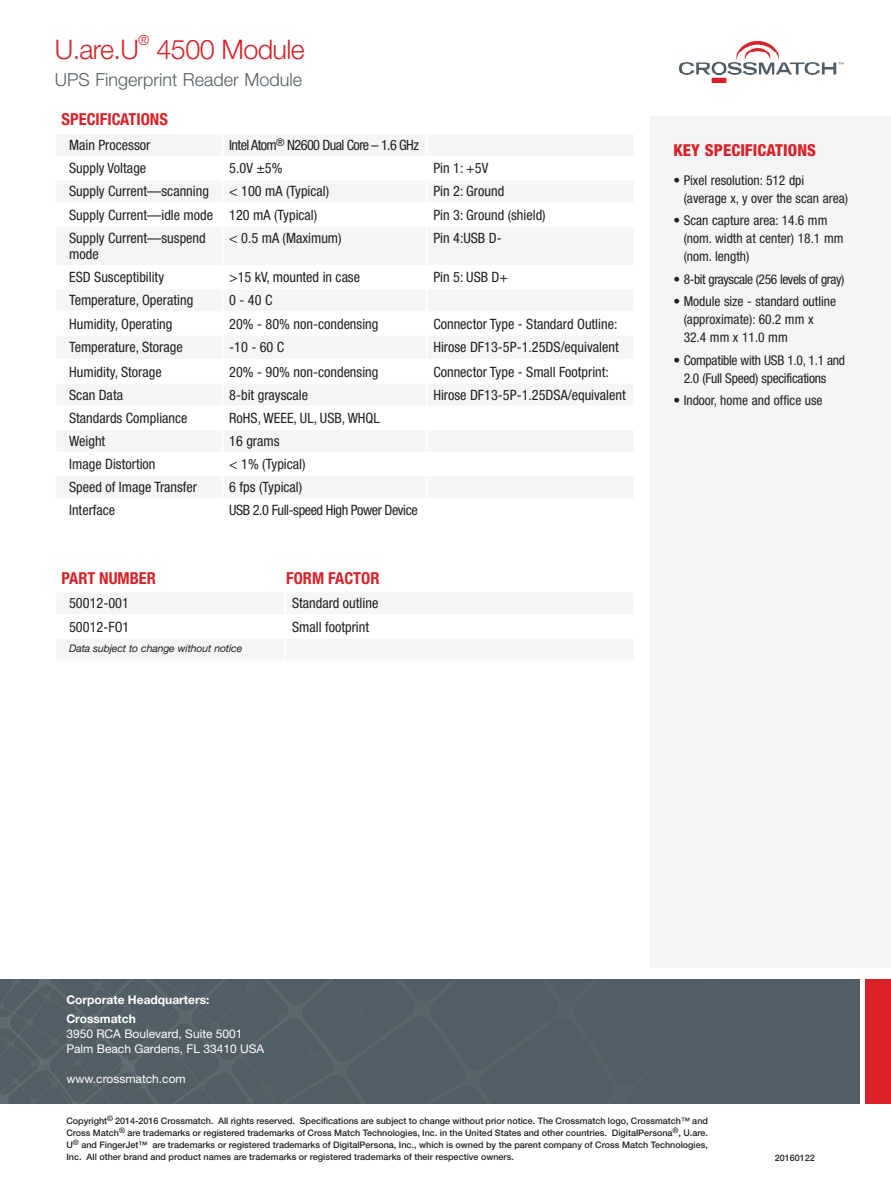
<style>
.page{position:relative;width:891px;height:1188px;background:#fff}
.page>*{position:absolute;margin:0;border:0;box-sizing:border-box;transform-origin:0 0}
.t1{font:300 27px "Helvetica Neue LT Std";letter-spacing:-.025em;color:#da2128}
.t2{font:300 18px "Helvetica Neue LT Std";color:#525e65}
.t3{font:700 condensed 16.5px "Helvetica Neue LT Std";color:#da2128}
.subhead{font:800 condensed 16.5px "Helvetica Neue LT Std";letter-spacing:.005em;color:#da2128}
.t4{font:condensed 14.25px/16.5px "Helvetica Neue LT Std";color:#231f20}
.t5{font:condensed 14.25px "Helvetica Neue LT Std";letter-spacing:-.03em;color:#231f20}
.t6{font:condensed 14.25px "Helvetica Neue LT Std";letter-spacing:-.04em;color:#231f20}
.t7{font:300 13.95px "Helvetica Neue LT Std";color:#da2128}
.specs{font:condensed 13.5px/18px "Helvetica Neue LT Std";color:#231f20}
.specs-2{font:condensed 13.5px/18px "Helvetica Neue LT Std";letter-spacing:-.02em;color:#231f20}
.specs-3{font:condensed 13.5px "Helvetica Neue LT Std";letter-spacing:-.03em;color:#231f20}
.adress_text{font:12px "Helvetica Neue LT Std";color:#fff}
.adress_orange_headli{font:700 12px "Helvetica Neue LT Std";color:#fff}
.adresse_web{font:12px "Helvetica Neue LT Std";color:#fff}
.adress_black_subhead{font:700 12px "Helvetica Neue LT Std";color:#fff}
.t8{font:italic 10.5px "Helvetica Neue LT Std";letter-spacing:-.015em;color:#231f20}
.copyright_text_white{font:500 9px/12px "Helvetica Neue LT Std";color:#231f20;text-align:justify}
</style>
<div class="page">
<div style="left:0;top:979px;width:859px;height:124px;background:#525e65"></div>
<div style="left:865px;top:979px;width:26px;height:124px;background:#da2128"></div>
<svg style="left:0;top:979px;width:332px;height:124px"></svg>
<div style="left:651px;top:117px;width:240px;height:851px;background:#f3f5f6"></div>
<svg style="left:56px;top:135px;width:577px;height:363px;fill:#f3f5f6"></svg>
<hr style="left:56px;top:156px;width:167px;height:1px;background:#fff">
<hr style="left:223px;top:156px;width:204px;height:1px;background:#fff">
<hr style="left:56px;top:179px;width:167px;height:2px;background:#fff">
<hr style="left:427px;top:179px;width:208px;height:2px;background:#fff">
<hr style="left:56px;top:202px;width:167px;height:2px;background:#fff">
<hr style="left:427px;top:202px;width:208px;height:2px;background:#fff">
<hr style="left:427px;top:225px;width:208px;height:2px;background:#fff">
<hr style="left:427px;top:265px;width:208px;height:1px;background:#fff">
<hr style="left:427px;top:334px;width:208px;height:2px;background:#fff">
<hr style="left:427px;top:359px;width:208px;height:2px;background:#fff">
<hr style="left:427px;top:382px;width:208px;height:2px;background:#fff">
<hr style="left:427px;top:405px;width:208px;height:2px;background:#fff">
<hr style="left:427px;top:429px;width:208px;height:1px;background:#fff">
<hr style="left:427px;top:452px;width:208px;height:1px;background:#fff">
<hr style="left:223px;top:429px;width:204px;height:1px;background:#fff">
<hr style="left:223px;top:452px;width:204px;height:1px;background:#fff">
<hr style="left:427px;top:475px;width:208px;height:1px;background:#fff">
<hr style="left:223px;top:475px;width:204px;height:1px;background:#fff">
<hr style="left:56px;top:475px;width:167px;height:1px;background:#fff">
<hr style="left:223px;top:382px;width:204px;height:2px;background:#fff">
<hr style="left:223px;top:405px;width:204px;height:2px;background:#fff">
<hr style="left:223px;top:334px;width:204px;height:2px;background:#fff">
<hr style="left:223px;top:359px;width:204px;height:2px;background:#fff">
<hr style="left:223px;top:288px;width:204px;height:2px;background:#fff">
<hr style="left:223px;top:311px;width:204px;height:2px;background:#fff">
<hr style="left:223px;top:179px;width:204px;height:2px;background:#fff">
<svg style="left:222px;top:135px;width:1px;height:90px"></svg>
<hr style="left:223px;top:202px;width:204px;height:2px;background:#fff">
<hr style="left:223px;top:225px;width:204px;height:2px;background:#fff">
<hr style="left:426px;top:227px;width:1px;height:38px;background:#fff">
<hr style="left:223px;top:265px;width:204px;height:1px;background:#fff">
<hr style="left:55px;top:225px;width:168px;height:2px;background:#fff">
<hr style="left:222px;top:227px;width:1px;height:38px;background:#fff">
<hr style="left:55px;top:265px;width:168px;height:1px;background:#fff">
<hr style="left:55px;top:288px;width:168px;height:2px;background:#fff">
<hr style="left:55px;top:311px;width:168px;height:2px;background:#fff">
<hr style="left:55px;top:334px;width:168px;height:2px;background:#fff">
<hr style="left:55px;top:359px;width:168px;height:2px;background:#fff">
<hr style="left:55px;top:382px;width:168px;height:2px;background:#fff">
<hr style="left:55px;top:405px;width:168px;height:2px;background:#fff">
<hr style="left:55px;top:429px;width:168px;height:1px;background:#fff">
<svg style="left:222px;top:266px;width:1px;height:232px"></svg>
<hr style="left:55px;top:452px;width:168px;height:1px;background:#fff">
<svg style="left:426px;top:135px;width:1px;height:90px"></svg>
<hr style="left:427px;top:156px;width:208px;height:1px;background:#fff">
<hr style="left:427px;top:288px;width:208px;height:2px;background:#fff">
<svg style="left:426px;top:266px;width:1px;height:232px"></svg>
<hr style="left:427px;top:311px;width:208px;height:2px;background:#fff">
<svg style="left:57px;top:593px;width:576px;height:67px"></svg>
<hr style="left:55px;top:614px;width:230px;height:2px;background:#fff">
<img style="left:680px;top:42px;width:163px;height:41px">
<p class="t1" style="left:55px;top:33px;width:85px">U.are.U</p>
<p class="t7" style="left:138px;top:32px;width:13px">®</p>
<p class="t1" style="left:157px;top:33px;width:150px">4500 Module</p>
<p class="t2" style="left:55px;top:69px;width:249px">UPS Fingerprint Reader Module</p>
<p class="t3" style="left:62px;top:110px;width:108px">SPECIFICATIONS</p>
<p class="t4" style="left:69px;top:137px;width:83px">Main Processor</p>
<p class="t6" style="left:229px;top:137px;width:191px">Intel Atom<sup>®</sup> N2600 Dual Core – 1.6 GHz</p>
<p class="t4" style="left:69px;top:160px;width:79px">Supply Voltage</p>
<p class="t4" style="left:229px;top:160px;width:55px">5.0V ±5%</p>
<p class="t4" style="left:433px;top:160px;width:56px">Pin 1: +5V</p>
<p class="t4" style="left:69px;top:183px;width:141px">Supply Current—scanning</p>
<p class="t4" style="left:229px;top:183px;width:102px">&lt; 100 mA (Typical)</p>
<p class="t4" style="left:433px;top:183px;width:72px">Pin 2: Ground</p>
<p class="t4" style="left:69px;top:206px;width:146px">Supply Current—idle mode</p>
<p class="t4" style="left:229px;top:206px;width:90px">120 mA (Typical)</p>
<p class="t4" style="left:433px;top:206px;width:114px">Pin 3: Ground (shield)</p>
<p class="t4" style="left:69px;top:229px;width:138px">Supply Current—suspend mode</p>
<p class="t4" style="left:229px;top:229px;width:114px">&lt; 0.5 mA (Maximum)</p>
<p class="t4" style="left:433px;top:229px;width:70px">Pin 4:USB D-</p>
<p class="t4" style="left:69px;top:269px;width:96px">ESD Susceptibility</p>
<p class="t4" style="left:229px;top:269px;width:132px">&gt;15 kV, mounted in case</p>
<p class="t4" style="left:433px;top:269px;width:76px">Pin 5: USB D+</p>
<p class="t4" style="left:69px;top:292px;width:126px">Temperature, Operating</p>
<p class="t4" style="left:229px;top:292px;width:45px">0 - 40 C</p>
<p class="t4" style="left:69px;top:315px;width:105px">Humidity, Operating</p>
<p class="t4" style="left:229px;top:315px;width:151px">20% - 80% non-condensing</p>
<p class="t4" style="left:433px;top:315px;width:186px">Connector Type - Standard Outline:</p>
<p class="t4" style="left:69px;top:338px;width:115px">Temperature, Storage</p>
<p class="t4" style="left:229px;top:338px;width:57px">-10 - 60 C</p>
<p class="t4" style="left:433px;top:338px;width:187px">Hirose DF13-5P-1.25DS/equivalent</p>
<p class="t4" style="left:69px;top:363px;width:94px">Humidity, Storage</p>
<p class="t4" style="left:229px;top:363px;width:151px">20% - 90% non-condensing</p>
<p class="t4" style="left:433px;top:363px;width:177px">Connector Type - Small Footprint:</p>
<p class="t4" style="left:69px;top:386px;width:55px">Scan Data</p>
<p class="t4" style="left:229px;top:386px;width:80px">8-bit grayscale</p>
<p class="t4" style="left:433px;top:386px;width:194px">Hirose DF13-5P-1.25DSA/equivalent</p>
<p class="t4" style="left:69px;top:410px;width:120px">Standards Compliance</p>
<p class="t4" style="left:229px;top:410px;width:152px">RoHS, WEEE, UL, USB, WHQL</p>
<p class="t4" style="left:69px;top:433px;width:38px">Weight</p>
<p class="t4" style="left:229px;top:433px;width:52px">16 grams</p>
<p class="t4" style="left:69px;top:456px;width:88px">Image Distortion</p>
<p class="t4" style="left:229px;top:456px;width:78px">&lt; 1% (Typical)</p>
<p class="t4" style="left:69px;top:479px;width:130px">Speed of Image Transfer</p>
<p class="t4" style="left:229px;top:479px;width:75px">6 fps (Typical)</p>
<p class="t4" style="left:69px;top:502px;width:48px">Interface</p>
<p class="t5" style="left:229px;top:502px;width:190px">USB 2.0 Full-speed High Power Device</p>
<p class="t3" style="left:62px;top:568px;width:96px">PART NUMBER</p>
<p class="t3" style="left:286px;top:568px;width:95px">FORM FACTOR</p>
<p class="t4" style="left:69px;top:595px;width:61px">50012-001</p>
<p class="t4" style="left:292px;top:595px;width:88px">Standard outline</p>
<p class="t4" style="left:69px;top:618px;width:62px">50012-FO1</p>
<p class="t4" style="left:292px;top:618px;width:79px">Small footprint</p>
<p class="t8" style="left:69px;top:642px;width:175px">Data subject to change without notice</p>
<p class="subhead" style="left:673px;top:140px;width:144px">KEY SPECIFICATIONS</p>
<p class="specs" style="left:684px;top:171px;width:166px;text-indent:-10px">• Pixel resolution: 512 dpi (average x, y over the scan area)</p>
<p class="specs" style="left:684px;top:211px;width:161px;text-indent:-10px">• Scan capture area: 14.6 mm (nom. width at center) 18.1 mm (nom. length)</p>
<p class="specs-3" style="left:673px;top:271px;width:173px">• 8-bit grayscale (256 levels of gray)</p>
<p class="specs" style="left:684px;top:292px;width:154px;text-indent:-10px">• Module size - standard outline (approximate): 60.2 mm x<br>32.4 mm x 11.0 mm</p>
<p class="specs-2" style="left:684px;top:351px;width:163px;text-indent:-10px">• Compatible with USB 1.0, 1.1 and<br>2.0 (Full Speed) specifications</p>
<p class="specs" style="left:673px;top:391px;width:151px">• Indoor, home and office use</p>
<p class="adress_orange_headli" style="left:66px;top:993px;width:145px">Corporate Headquarters:</p>
<p class="adress_black_subhead" style="left:66px;top:1012px;width:71px">Crossmatch</p>
<p class="adress_text" style="left:66px;top:1027px;width:178px">3950 RCA Boulevard, Suite 5001</p>
<p class="adress_text" style="left:66px;top:1042px;width:200px">Palm Beach Gardens, FL 33410 USA</p>
<p class="adresse_web" style="left:66px;top:1072px;width:121px">www.crossmatch.com</p>
<p class="copyright_text_white" style="left:66px;top:1115px;width:643px">Copyright<sup>©</sup> 2014-2016 Crossmatch. All rights reserved. Specifications are subject to change without prior notice. The Crossmatch logo, Crossmatch™ and Cross Match<sup>®</sup> are trademarks or registered trademarks of Cross Match Technologies, Inc. in the United States and other countries. DigitalPersona<sup>®</sup>, U.are.<br>U<sup>®</sup> and FingerJet™ are trademarks or registered trademarks of DigitalPersona, Inc., which is owned by the parent company of Cross Match Technologies, Inc. All other brand and product names are trademarks or registered trademarks of their respective owners.</p>
<p class="copyright_text_white" style="left:775px;top:1152px;width:42px">20160122</p>
</div>
